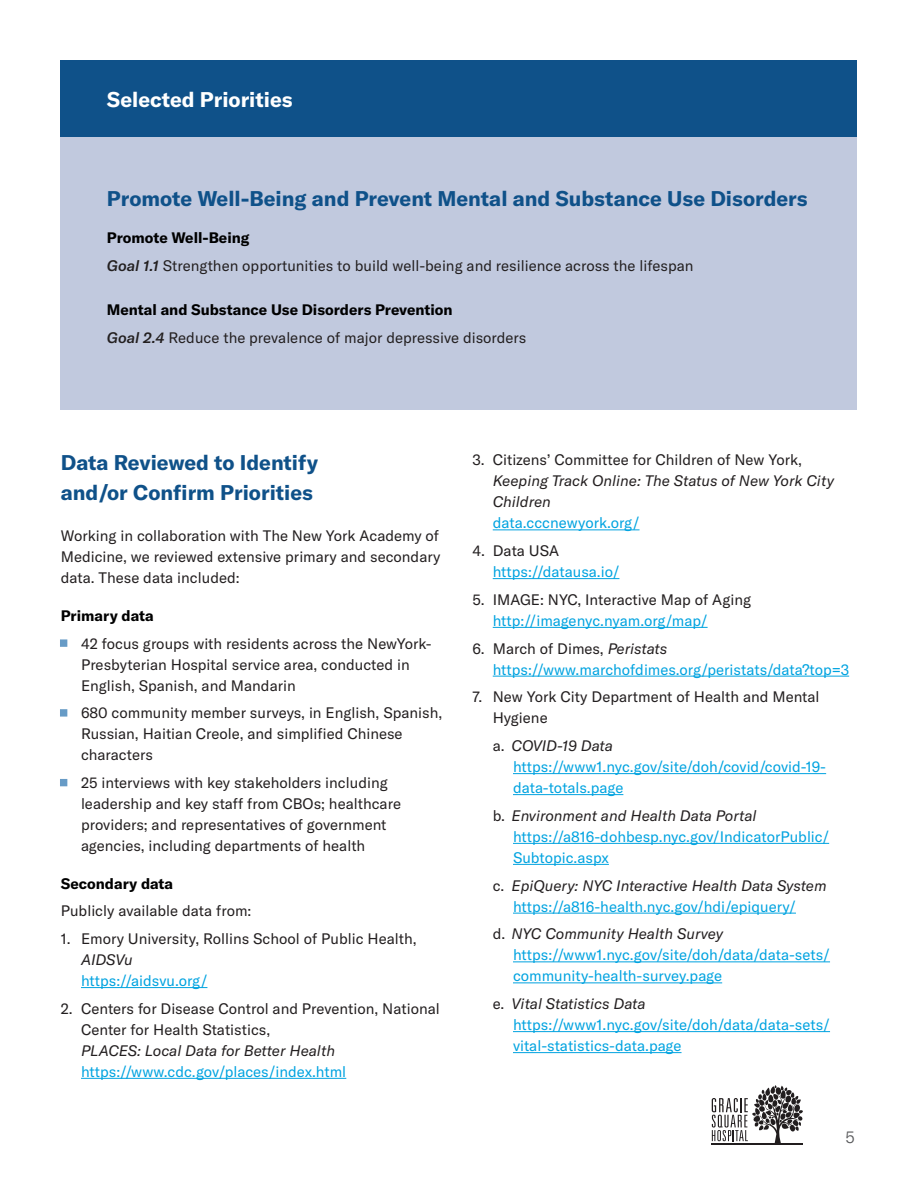
<style>
.page{position:relative;width:918px;height:1188px;background:#fff}
.page>*{position:absolute;margin:0;border:0;box-sizing:border-box;transform-origin:0 0}
.Paragraph_Text{font:700 21px/30px "GT America";color:#0f5189}
.Paragraph_Text-2{font:700 21px "GT America";color:#fff}
.Page_Footer__6pt_Bla{font:300 16.5px "GT America";color:#57585a}
.Paragraph_Text-3{font:15px/21px "GT America";color:#231f20}
.t1{font:15px/21px "GT America";color:#00a3e0}
.t2{font:italic 15px/21px "GT America";color:#231f20}
.Paragraph_Text-4{font:700 15px "GT America";color:#000}
.s1{font-weight:500;font-style:italic}
.s2{font-style:italic}
.s3{color:#00a3e0}
.s4{font-style:normal}
.s5{font-style:normal;color:#00a3e0}
.s6{color:#231f20}
.s7{font-style:italic;color:#231f20}
</style>
<div class="page">
<svg style="left:712px;top:1085px;width:91px;height:59px"></svg>
<svg style="left:767px;top:1095px;width:8px;height:8px"></svg>
<div style="left:61px;top:137px;width:796px;height:272px;background:#c1c9de"></div>
<div style="left:61px;top:61px;width:796px;height:76px;background:#0f5189"></div>
<hr style="left:81px;top:987px;width:126px;height:1px;background:#00a3e0">
<hr style="left:81px;top:1078px;width:265px;height:1px;background:#00a3e0">
<hr style="left:493px;top:529px;width:147px;height:1px;background:#00a3e0">
<hr style="left:493px;top:578px;width:126px;height:1px;background:#00a3e0">
<hr style="left:493px;top:627px;width:215px;height:1px;background:#00a3e0">
<hr style="left:493px;top:676px;width:356px;height:1px;background:#00a3e0">
<hr style="left:513px;top:773px;width:313px;height:1px;background:#00a3e0">
<hr style="left:513px;top:794px;width:110px;height:1px;background:#00a3e0">
<hr style="left:513px;top:843px;width:316px;height:1px;background:#00a3e0">
<hr style="left:513px;top:864px;width:96px;height:1px;background:#00a3e0">
<hr style="left:513px;top:913px;width:283px;height:1px;background:#00a3e0">
<hr style="left:513px;top:961px;width:317px;height:1px;background:#00a3e0">
<hr style="left:513px;top:982px;width:209px;height:1px;background:#00a3e0">
<hr style="left:513px;top:1031px;width:317px;height:1px;background:#00a3e0">
<hr style="left:513px;top:1052px;width:169px;height:1px;background:#00a3e0">
<p class="Paragraph_Text-2" style="left:107px;top:87px;width:187px">Selected Priorities</p>
<p class="Paragraph_Text" style="left:107px;top:183px;width:702px">Promote Well-Being and Prevent Mental and Substance Use Disorders</p>
<p class="Paragraph_Text-4" style="left:107px;top:228px;width:144px">Promote Well-Being</p>
<p class="Paragraph_Text-3" style="left:107px;top:255px;width:588px"><span class="s1">Goal 1.1</span> Strengthen opportunities to build well-being and resilience across the lifespan</p>
<p class="Paragraph_Text-4" style="left:107px;top:300px;width:347px">Mental and Substance Use Disorders Prevention</p>
<p class="Paragraph_Text-3" style="left:107px;top:327px;width:421px"><span class="s1">Goal 2.4</span> Reduce the prevalence of major depressive disorders</p>
<h3 class="Paragraph_Text" style="left:61px;top:447px;width:259px">Data Reviewed to Identify and/or Confirm Priorities</h3>
<p class="Paragraph_Text-3" style="left:61px;top:526px;width:381px;text-align:justify">Working in collaboration with The New York Academy of Medicine, we reviewed extensive primary and secondary data. These data included:</p>
<p class="Paragraph_Text-4" style="left:61px;top:606px;width:94px">Primary data</p>
<p class="Paragraph_Text-3" style="left:81px;top:633px;width:352px">42 focus groups with residents across the NewYork-<br>Presbyterian Hospital service area, conducted in<br>English, Spanish, and Mandarin</p>
<p class="Paragraph_Text-3" style="left:81px;top:703px;width:363px">680 community member surveys, in English, Spanish,<br>Russian, Haitian Creole, and simplified Chinese characters</p>
<p class="Paragraph_Text-3" style="left:81px;top:772px;width:322px">25 interviews with key stakeholders including leadership and key staff from CBOs; healthcare providers; and representatives of government agencies, including departments of health</p>
<p class="Paragraph_Text-4" style="left:61px;top:874px;width:114px">Secondary data</p>
<p class="Paragraph_Text-3" style="left:61px;top:901px;width:192px">Publicly available data from:</p>
<p class="Paragraph_Text-3" style="left:81px;top:928px;width:337px;text-indent:-20px">1. Emory University, Rollins School of Public Health,<br><span class="s2">AIDSVu<br></span><span class="s3">https://aidsvu.org/</span></p>
<p class="Paragraph_Text-3" style="left:81px;top:998px;width:360px;text-indent:-20px">2. Centers for Disease Control and Prevention, National Center for Health Statistics,<br><span class="s2">PLACES: Local Data for Better Health </span><span class="s3">https://www.cdc.gov/places/index.html</span></p>
<p class="t2" style="left:493px;top:450px;width:343px;text-indent:-20px"><span class="s4">3. Citizens’ Committee for Children of New York,<br></span>Keeping Track Online: The Status of New York City<br>Children<br><span class="s5">data.cccnewyork.org/</span></p>
<p class="t1" style="left:493px;top:540px;width:128px;text-indent:-20px"><span class="s6">4. Data USA </span>https://datausa.io/</p>
<p class="Paragraph_Text-3" style="left:493px;top:589px;width:260px;text-indent:-20px">5. IMAGE: NYC, Interactive Map of Aging <span class="s3">http://imagenyc.nyam.org/map/</span></p>
<p class="t1" style="left:493px;top:638px;width:358px;text-indent:-20px"><span class="s6">6. March of Dimes,</span> <span class="s7">Peristats </span>https://www.marchofdimes.org/peristats/data?top=3</p>
<p class="Paragraph_Text-3" style="left:493px;top:687px;width:328px;text-indent:-20px">7. New York City Department of Health and Mental<br>Hygiene</p>
<p class="t1" style="left:513px;top:735px;width:315px;text-indent:-20px"><span class="s6">a.</span> <span class="s7">COVID-19 Data </span>https://www1.nyc.gov/site/doh/covid/covid-19- data-totals.page</p>
<p class="t1" style="left:513px;top:805px;width:318px;text-indent:-20px"><span class="s6">b.</span> <span class="s7">Environment and Health Data Portal </span>https://a816-dohbesp.nyc.gov/IndicatorPublic/<br>Subtopic.aspx</p>
<p class="t1" style="left:513px;top:875px;width:315px;text-indent:-20px"><span class="s6">c.</span> <span class="s7">EpiQuery: NYC Interactive Health Data System </span>https://a816-health.nyc.gov/hdi/epiquery/</p>
<p class="t1" style="left:513px;top:924px;width:319px;text-indent:-20px"><span class="s6">d.</span> <span class="s7">NYC Community Health Survey </span>https://www1.nyc.gov/site/doh/data/data-sets/ community-health-survey.page</p>
<p class="t1" style="left:513px;top:993px;width:319px;text-indent:-20px"><span class="s6">e.</span> <span class="s7">Vital Statistics Data </span>https://www1.nyc.gov/site/doh/data/data-sets/ vital-statistics-data.page</p>
<p class="Page_Footer__6pt_Bla" style="left:846px;top:1128px;width:11px">5</p>
</div>
